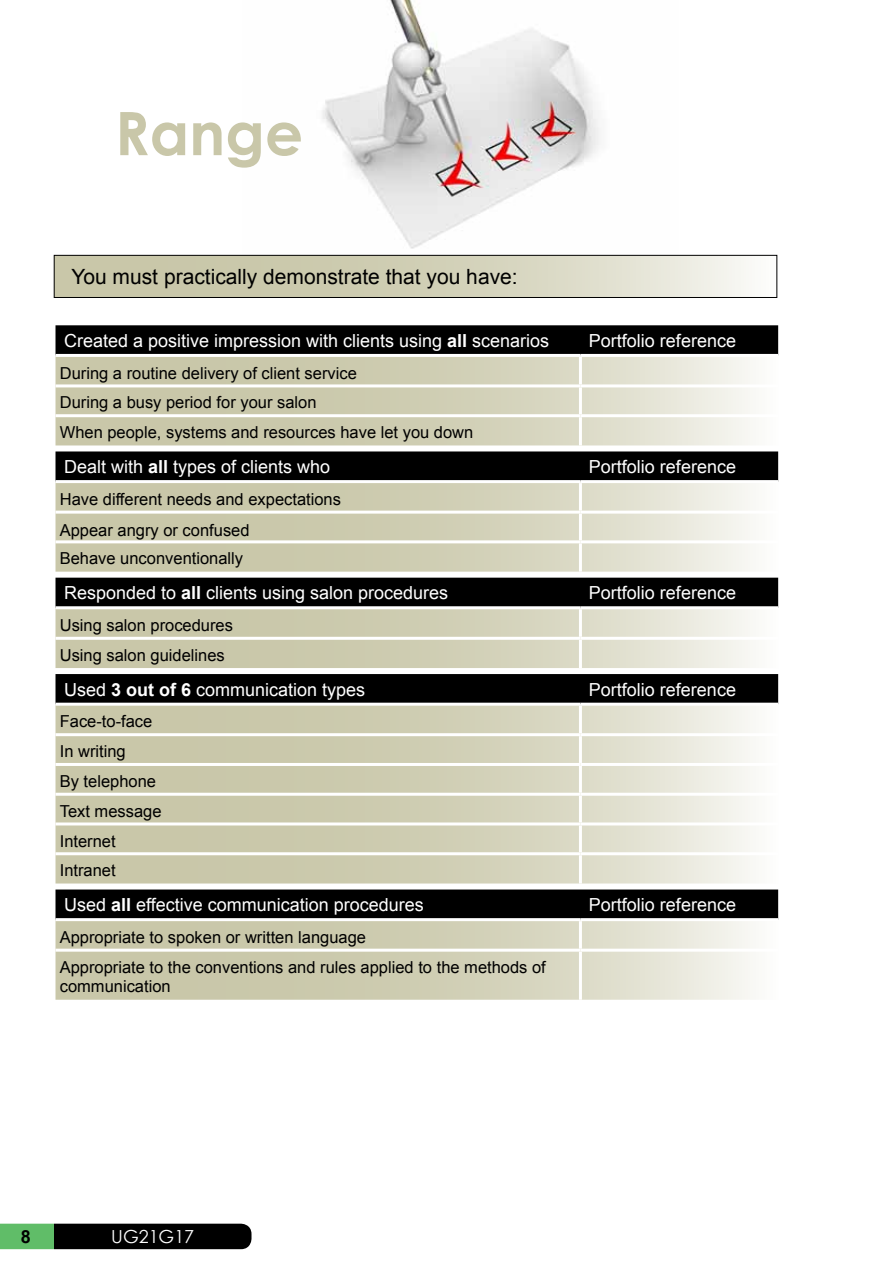
<style>
.page{position:relative;width:893px;height:1263px;background:#fff}
.page>*{position:absolute;margin:0;border:0;box-sizing:border-box;transform-origin:0 0}
.t1{font:700 60px "Century Gothic";color:#c9c7a9}
.t2{font:21px "Arial";color:#000}
.t3{font:18px "Arial";color:#fff}
.t4{font:18px "Century Gothic";color:#fff}
.t5{font:700 18px "Arial";color:#000}
.t6{font:16.5px/29.7px "Arial";color:#000}
.s1{font-weight:700}
</style>
<div class="page">
<img style="left:242px;top:0;width:437px;height:255px">
<svg style="left:56px;top:257px;width:693px;height:39px;background:#d5d3bc"></svg>
<div style="left:54px;top:255px;width:723px;height:43px;border:1px solid #000"></div>
<div style="left:56px;top:325px;width:722px;height:29px;background:#000"></div>
<svg style="left:56px;top:357px;width:697px;height:88px;background:#d4d2bb"></svg>
<hr style="left:579px;top:357px;width:3px;height:27px;background:#fff">
<hr style="left:56px;top:384px;width:524px;height:3px;background:#fff">
<hr style="left:580px;top:384px;width:198px;height:3px;background:#fff">
<hr style="left:579px;top:387px;width:3px;height:27px;background:#fff">
<hr style="left:56px;top:414px;width:524px;height:3px;background:#fff">
<hr style="left:580px;top:414px;width:198px;height:3px;background:#fff">
<hr style="left:579px;top:417px;width:3px;height:28px;background:#fff">
<div style="left:56px;top:451px;width:722px;height:29px;background:#000"></div>
<svg style="left:56px;top:483px;width:697px;height:89px;background:#d4d3bb"></svg>
<hr style="left:579px;top:483px;width:3px;height:28px;background:#fff">
<hr style="left:56px;top:511px;width:524px;height:3px;background:#fff">
<hr style="left:580px;top:511px;width:198px;height:3px;background:#fff">
<hr style="left:579px;top:514px;width:3px;height:26px;background:#fff">
<hr style="left:56px;top:540px;width:524px;height:3px;background:#fff">
<hr style="left:580px;top:540px;width:198px;height:3px;background:#fff">
<hr style="left:579px;top:543px;width:3px;height:29px;background:#fff">
<svg style="left:56px;top:578px;width:722px;height:90px;background:#8e8d7e"></svg>
<hr style="left:579px;top:609px;width:3px;height:28px;background:#fff">
<hr style="left:56px;top:637px;width:524px;height:3px;background:#fff">
<hr style="left:580px;top:637px;width:198px;height:3px;background:#fff">
<hr style="left:579px;top:640px;width:3px;height:28px;background:#fff">
<hr style="left:580px;top:606px;width:198px;height:3px;background:#fff">
<hr style="left:56px;top:606px;width:524px;height:3px;background:#fff">
<div style="left:56px;top:674px;width:722px;height:29px;background:#000"></div>
<svg style="left:56px;top:706px;width:697px;height:177px;background:#d4d2bb"></svg>
<hr style="left:579px;top:706px;width:3px;height:27px;background:#fff">
<hr style="left:56px;top:733px;width:524px;height:3px;background:#fff">
<hr style="left:580px;top:733px;width:198px;height:3px;background:#fff">
<hr style="left:579px;top:736px;width:3px;height:27px;background:#fff">
<hr style="left:56px;top:763px;width:524px;height:3px;background:#fff">
<hr style="left:580px;top:763px;width:198px;height:3px;background:#fff">
<hr style="left:579px;top:766px;width:3px;height:27px;background:#fff">
<hr style="left:56px;top:793px;width:524px;height:3px;background:#fff">
<hr style="left:580px;top:793px;width:198px;height:3px;background:#fff">
<hr style="left:579px;top:796px;width:3px;height:26px;background:#fff">
<hr style="left:56px;top:822px;width:524px;height:3px;background:#fff">
<hr style="left:580px;top:822px;width:198px;height:3px;background:#fff">
<hr style="left:579px;top:825px;width:3px;height:27px;background:#fff">
<hr style="left:56px;top:852px;width:524px;height:3px;background:#fff">
<hr style="left:580px;top:852px;width:198px;height:3px;background:#fff">
<hr style="left:579px;top:855px;width:3px;height:28px;background:#fff">
<div style="left:56px;top:889px;width:722px;height:29px;background:#000"></div>
<svg style="left:56px;top:921px;width:697px;height:79px;background:#d4d2bb"></svg>
<hr style="left:579px;top:921px;width:3px;height:28px;background:#fff">
<hr style="left:56px;top:949px;width:524px;height:3px;background:#fff">
<hr style="left:580px;top:949px;width:198px;height:3px;background:#fff">
<hr style="left:579px;top:952px;width:3px;height:48px;background:#fff">
<svg style="left:0;top:1224px;width:251px;height:25px;background:#152917"></svg>
<h1 class="t1" style="left:115px;top:88px;width:190px">Range</h1>
<p class="t2" style="left:71px;top:263px;width:448px">You must practically demonstrate that you have:</p>
<p class="t3" style="left:64px;top:329px;width:487px">Created a positive impression with clients using <span class="s1">all</span> scenarios</p>
<p class="t3" style="left:589px;top:329px;width:149px">Portfolio reference</p>
<p class="t6" style="left:60px;top:358px;width:415px">During a routine delivery of client service<br>During a busy period for your salon<br>When people, systems and resources have let you down</p>
<p class="t3" style="left:64px;top:455px;width:268px">Dealt with <span class="s1">all</span> types of clients who</p>
<p class="t3" style="left:589px;top:455px;width:149px">Portfolio reference</p>
<p class="t6" style="left:60px;top:484px;width:283px;line-height:31.2px">Have different needs and expectations<br>Appear angry or confused</p>
<p class="t6" style="left:60px;top:544px;width:185px">Behave unconventionally</p>
<p class="t3" style="left:64px;top:581px;width:386px">Responded to <span class="s1">all</span> clients using salon procedures</p>
<p class="t3" style="left:589px;top:581px;width:149px">Portfolio reference</p>
<p class="t6" style="left:60px;top:610px;width:175px">Using salon procedures<br>Using salon guidelines</p>
<p class="t3" style="left:64px;top:677px;width:303px">Used <span class="s1">3 out of 6</span> communication types</p>
<p class="t3" style="left:589px;top:677px;width:149px">Portfolio reference</p>
<p class="t6" style="left:60px;top:707px;width:103px">Face-to-face<br>In writing<br>By telephone<br>Text message<br>Internet<br>Intranet</p>
<p class="t3" style="left:64px;top:893px;width:361px">Used <span class="s1">all</span> effective communication procedures</p>
<p class="t3" style="left:589px;top:893px;width:149px">Portfolio reference</p>
<p class="t6" style="left:60px;top:922px;width:488px">Appropriate to spoken or written language<br>Appropriate to the conventions and rules applied to the methods of</p>
<p class="t6" style="left:60px;top:972px;width:112px">communication</p>
<p class="t5" style="left:21px;top:1225px;width:12px">8</p>
<p class="t4" style="left:111px;top:1223px;width:85px">UG21G17</p>
</div>
